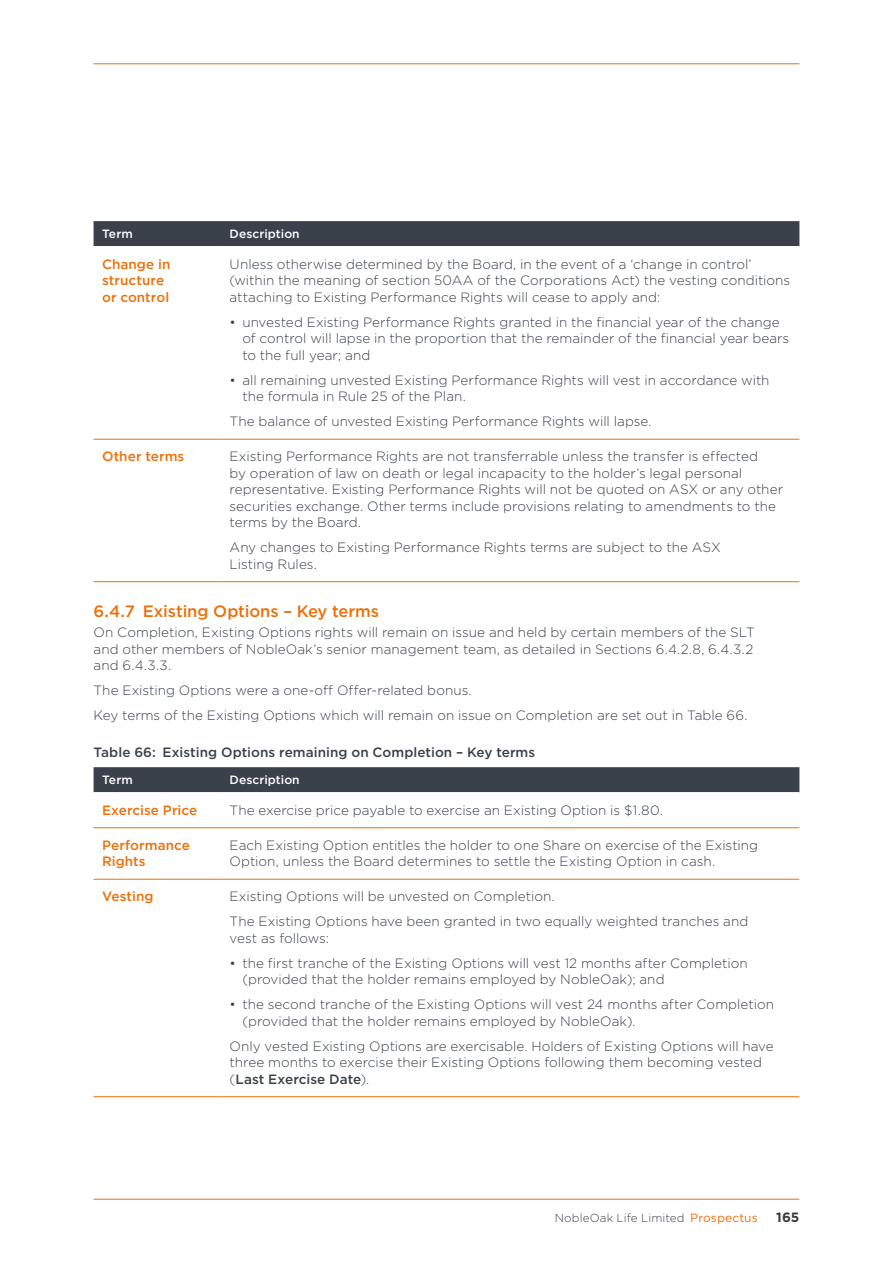
<style>
.page{position:relative;width:893px;height:1263px;background:#fff}
.page>*{position:absolute;margin:0;border:0;box-sizing:border-box;transform-origin:0 0}
.b_Head_B{font:500 16.5px "Gotham";letter-spacing:-.005em;color:#ed7009}
.t_Body{font:300 13.5px/16.5px "Gotham";color:#3a414a}
.b_Body{font:300 13.5px/16.5px "Gotham";color:#3a414a;text-align:justify}
._4__Topic_Left{font:500 13.5px/16.5px "Gotham";letter-spacing:.005em;color:#ed7009}
.b_Figure_Head{font:500 13.5px "Gotham";letter-spacing:.005em;color:#3a414a}
.t1{font:700 13.5px "Gotham";color:#3c3c3b}
.t_TableHead{font:500 12px "Gotham";letter-spacing:.005em;color:#fff}
.t2{font:300 11.7px "Gotham";letter-spacing:.005em;color:#3a414a}
.s1{font-weight:500}
.s2{font-weight:400;font-size:12px;color:#ed7009}
</style>
<div class="page">
<hr style="left:94px;top:1199px;width:705px;height:1px;background:#ed7009">
<div style="left:94px;top:221px;width:705px;height:25px;background:#3a414a"></div>
<hr style="left:94px;top:439px;width:127px;height:1px;background:#ed7009">
<hr style="left:221px;top:439px;width:578px;height:1px;background:#ed7009">
<hr style="left:94px;top:581px;width:127px;height:1px;background:#ed7009">
<hr style="left:221px;top:581px;width:578px;height:1px;background:#ed7009">
<div style="left:94px;top:767px;width:705px;height:25px;background:#3a414a"></div>
<hr style="left:94px;top:827px;width:127px;height:1px;background:#ed7009">
<hr style="left:221px;top:827px;width:578px;height:1px;background:#ed7009">
<hr style="left:94px;top:879px;width:127px;height:1px;background:#ed7009">
<hr style="left:221px;top:879px;width:578px;height:1px;background:#ed7009">
<hr style="left:94px;top:1096px;width:127px;height:1px;background:#ed7009">
<hr style="left:221px;top:1096px;width:578px;height:1px;background:#ed7009">
<hr style="left:94px;top:64px;width:705px;height:1px;background:#ed7009">
<p class="t_TableHead" style="left:102px;top:226px;width:32px">Term</p>
<p class="t_TableHead" style="left:230px;top:226px;width:72px">Description</p>
<p class="_4__Topic_Left" style="left:102px;top:256px;width:70px">Change in structure or control</p>
<p class="t_Body" style="left:230px;top:256px;width:562px">Unless otherwise determined by the Board, in the event of a ‘change in control’ (within the meaning of section 50AA of the Corporations Act) the vesting conditions attaching to Existing Performance Rights will cease to apply and:</p>
<p class="t_Body" style="left:242px;top:314px;width:548px;text-indent:-13px">• unvested Existing Performance Rights granted in the financial year of the change of control will lapse in the proportion that the remainder of the financial year bears to the full year; and</p>
<p class="t_Body" style="left:242px;top:372px;width:529px;text-indent:-13px">• all remaining unvested Existing Performance Rights will vest in accordance with the formula in Rule 25 of the Plan.</p>
<p class="t_Body" style="left:230px;top:413px;width:423px">The balance of unvested Existing Performance Rights will lapse.</p>
<p class="_4__Topic_Left" style="left:102px;top:448px;width:84px">Other terms</p>
<p class="t_Body" style="left:230px;top:448px;width:555px">Existing Performance Rights are not transferrable unless the transfer is effected<br>by operation of law on death or legal incapacity to the holder’s legal personal representative. Existing Performance Rights will not be quoted on ASX or any other securities exchange. Other terms include provisions relating to amendments to the terms by the Board.</p>
<p class="t_Body" style="left:230px;top:539px;width:493px">Any changes to Existing Performance Rights terms are subject to the ASX<br>Listing Rules.</p>
<p class="b_Head_B" style="left:94px;top:600px;width:287px">6.4.7 Existing Options – Key terms</p>
<p class="b_Body" style="left:94px;top:624px;width:663px">On Completion, Existing Options rights will remain on issue and held by certain members of the SLT and other members of NobleOak’s senior management team, as detailed in Sections 6.4.2.8, 6.4.3.2 and 6.4.3.3.</p>
<p class="b_Body" style="left:94px;top:682px;width:380px">The Existing Options were a one‑off Offer‑related bonus.</p>
<p class="b_Body" style="left:94px;top:707px;width:655px">Key terms of the Existing Options which will remain on issue on Completion are set out in Table 66.</p>
<p class="b_Figure_Head" style="left:94px;top:743px;width:443px">Table 66: Existing Options remaining on Completion – Key terms</p>
<p class="t_TableHead" style="left:102px;top:772px;width:32px">Term</p>
<p class="t_TableHead" style="left:230px;top:772px;width:72px">Description</p>
<p class="_4__Topic_Left" style="left:102px;top:802px;width:97px">Exercise Price</p>
<p class="t_Body" style="left:230px;top:802px;width:435px">The exercise price payable to exercise an Existing Option is $1.80.</p>
<p class="_4__Topic_Left" style="left:102px;top:837px;width:89px">Performance<br>Rights</p>
<p class="t_Body" style="left:230px;top:836px;width:530px">Each Existing Option entitles the holder to one Share on exercise of the Existing<br>Option, unless the Board determines to settle the Existing Option in cash.</p>
<p class="_4__Topic_Left" style="left:102px;top:888px;width:53px">Vesting</p>
<p class="t_Body" style="left:230px;top:888px;width:327px">Existing Options will be unvested on Completion.</p>
<p class="t_Body" style="left:230px;top:913px;width:520px">The Existing Options have been granted in two equally weighted tranches and vest as follows:</p>
<p class="t_Body" style="left:242px;top:954px;width:507px;text-indent:-13px">• the first tranche of the Existing Options will vest 12 months after Completion (provided that the holder remains employed by NobleOak); and</p>
<p class="t_Body" style="left:242px;top:996px;width:533px;text-indent:-13px">• the second tranche of the Existing Options will vest 24 months after Completion (provided that the holder remains employed by NobleOak).</p>
<p class="t_Body" style="left:230px;top:1037px;width:546px">Only vested Existing Options are exercisable. Holders of Existing Options will have three months to exercise their Existing Options following them becoming vested (<span class="s1">Last Exercise Date</span>).</p>
<p class="t2" style="left:555px;top:1210px;width:204px">NobleOak Life Limited <span class="s2">Prospectus</span></p>
<p class="t1" style="left:776px;top:1208px;width:25px">165</p>
</div>
